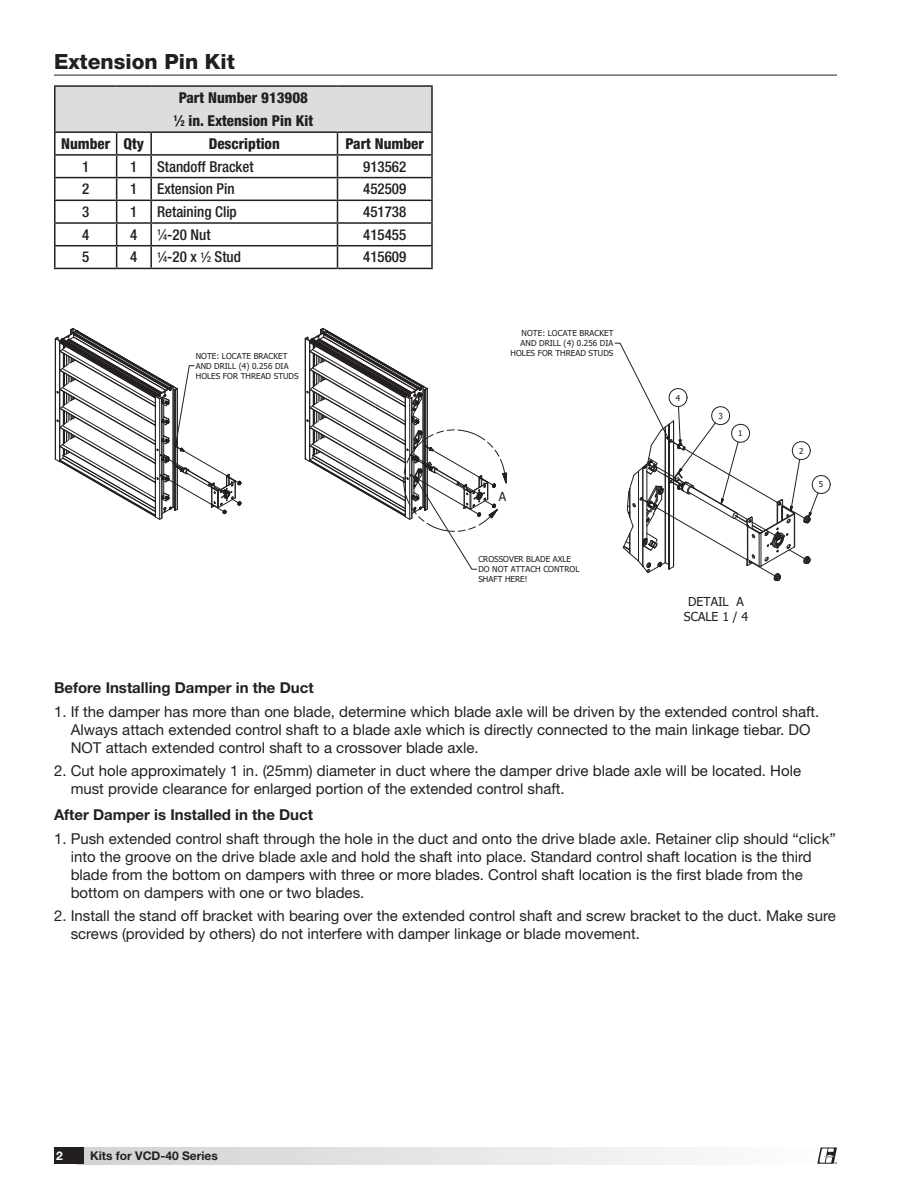
<style>
.page{position:relative;width:918px;height:1188px;background:#fff}
.page>*{position:absolute;margin:0;border:0;box-sizing:border-box;transform-origin:0 0}
.Section_Heading_wUnd{font:800 21px "Helvetica Neue LT Std";color:#231f20}
.Body_10_12_55_Roman{font:15px/18px "Helvetica Neue LT Std";color:#231f20}
.Body_10_12_55_Roman-2{font:500 condensed 15px "Helvetica Neue LT Std";color:#231f20}
.Body_10_12_55_Roman-3{font:800 condensed 15px "Helvetica Neue LT Std";color:#231f20}
.Bold{font:700 15px "Helvetica Neue LT Std";color:#231f20}
.t1{font:12.3px/14.7px "Tahoma";color:#231f20;text-align:center}
.t2{font:700 12px "Helvetica Neue LT Std";color:#231f20}
.t3{font:700 12px "Helvetica Neue LT Std";color:#fff}
.t4{font:8.1px/9.8px "Tahoma";letter-spacing:.005em;color:#231f20}
.t5{font:700 2.7px "Helvetica Neue LT Std";color:#231f20}
.s1{font-size:8.25px}
</style>
<div class="page">
<hr style="left:54px;top:74px;width:783px;height:2px;background:#6c6d70">
<div style="left:55px;top:86px;width:377px;height:46px;background:#dcdddf"></div>
<hr style="left:54px;top:85px;width:63px;height:2px;background:#231f20">
<hr style="left:54px;top:87px;width:2px;height:44px;background:#231f20">
<hr style="left:117px;top:85px;width:34px;height:2px;background:#231f20">
<hr style="left:151px;top:85px;width:187px;height:2px;background:#231f20">
<hr style="left:338px;top:85px;width:95px;height:2px;background:#231f20">
<hr style="left:431px;top:87px;width:2px;height:44px;background:#231f20">
<hr style="left:54px;top:131px;width:63px;height:2px;background:#231f20">
<hr style="left:54px;top:133px;width:2px;height:21px;background:#231f20">
<hr style="left:117px;top:131px;width:34px;height:2px;background:#231f20">
<hr style="left:151px;top:131px;width:187px;height:2px;background:#231f20">
<hr style="left:150px;top:133px;width:2px;height:21px;background:#231f20">
<hr style="left:338px;top:131px;width:95px;height:2px;background:#231f20">
<hr style="left:431px;top:133px;width:2px;height:21px;background:#231f20">
<hr style="left:54px;top:154px;width:63px;height:2px;background:#231f20">
<hr style="left:54px;top:156px;width:2px;height:21px;background:#231f20">
<hr style="left:117px;top:154px;width:34px;height:2px;background:#231f20">
<hr style="left:151px;top:154px;width:187px;height:2px;background:#231f20">
<hr style="left:150px;top:156px;width:2px;height:21px;background:#231f20">
<hr style="left:338px;top:154px;width:95px;height:2px;background:#231f20">
<hr style="left:431px;top:156px;width:2px;height:21px;background:#231f20">
<hr style="left:54px;top:177px;width:63px;height:1px;background:#231f20">
<hr style="left:54px;top:178px;width:2px;height:22px;background:#231f20">
<hr style="left:117px;top:177px;width:34px;height:1px;background:#231f20">
<hr style="left:151px;top:177px;width:187px;height:1px;background:#231f20">
<hr style="left:150px;top:178px;width:2px;height:22px;background:#231f20">
<hr style="left:338px;top:177px;width:95px;height:1px;background:#231f20">
<hr style="left:431px;top:178px;width:2px;height:22px;background:#231f20">
<hr style="left:54px;top:200px;width:63px;height:1px;background:#231f20">
<hr style="left:54px;top:201px;width:2px;height:21px;background:#231f20">
<hr style="left:117px;top:200px;width:34px;height:1px;background:#231f20">
<hr style="left:151px;top:200px;width:187px;height:1px;background:#231f20">
<hr style="left:150px;top:201px;width:2px;height:21px;background:#231f20">
<hr style="left:338px;top:200px;width:95px;height:1px;background:#231f20">
<hr style="left:431px;top:201px;width:2px;height:21px;background:#231f20">
<hr style="left:54px;top:222px;width:63px;height:2px;background:#231f20">
<hr style="left:54px;top:224px;width:2px;height:21px;background:#231f20">
<hr style="left:117px;top:222px;width:34px;height:2px;background:#231f20">
<hr style="left:151px;top:222px;width:187px;height:2px;background:#231f20">
<hr style="left:150px;top:224px;width:2px;height:21px;background:#231f20">
<hr style="left:338px;top:222px;width:95px;height:2px;background:#231f20">
<hr style="left:431px;top:224px;width:2px;height:21px;background:#231f20">
<hr style="left:54px;top:245px;width:63px;height:1px;background:#231f20">
<hr style="left:54px;top:246px;width:2px;height:22px;background:#231f20">
<hr style="left:117px;top:245px;width:34px;height:1px;background:#231f20">
<svg style="left:116px;top:133px;width:1px;height:135px"></svg>
<hr style="left:151px;top:245px;width:187px;height:1px;background:#231f20">
<hr style="left:150px;top:246px;width:2px;height:22px;background:#231f20">
<hr style="left:338px;top:245px;width:95px;height:1px;background:#231f20">
<svg style="left:337px;top:133px;width:1px;height:135px"></svg>
<hr style="left:431px;top:246px;width:2px;height:22px;background:#231f20">
<hr style="left:54px;top:268px;width:63px;height:1px;background:#231f20">
<hr style="left:117px;top:268px;width:34px;height:1px;background:#231f20">
<hr style="left:151px;top:268px;width:187px;height:1px;background:#231f20">
<hr style="left:338px;top:268px;width:95px;height:1px;background:#231f20">
<svg style="left:305px;top:328px;width:202px;height:242px"></svg>
<svg style="left:55px;top:328px;width:187px;height:192px"></svg>
<svg style="left:615px;top:343px;width:216px;height:238px"></svg>
<div style="left:77px;top:1148px;width:760px;height:16px;background:linear-gradient(to right,#d0d1d4,#fdfefe)"></div>
<div style="left:54px;top:1148px;width:30px;height:16px;background:#231f20"></div>
<svg style="left:817px;top:1148px;width:20px;height:16px"></svg>
<p class="Section_Heading_wUnd" style="left:54px;top:49px;width:182px">Extension Pin Kit</p>
<p class="Body_10_12_55_Roman-3" style="left:179px;top:88px;width:131px">Part Number 913908</p>
<p class="Body_10_12_55_Roman-3" style="left:174px;top:112px;width:141px"><sup>1</sup>⁄<span class="s1">2</span> in. Extension Pin Kit</p>
<p class="Body_10_12_55_Roman-3" style="left:61px;top:134px;width:51px">Number</p>
<p class="Body_10_12_55_Roman-3" style="left:124px;top:134px;width:22px">Qty</p>
<p class="Body_10_12_55_Roman-3" style="left:209px;top:134px;width:73px">Description</p>
<p class="Body_10_12_55_Roman-3" style="left:345px;top:134px;width:80px">Part Number</p>
<p class="Body_10_12_55_Roman-2" style="left:82px;top:157px;width:9px">1</p>
<p class="Body_10_12_55_Roman-2" style="left:130px;top:157px;width:9px">1</p>
<p class="Body_10_12_55_Roman-2" style="left:157px;top:157px;width:98px">Standoff Bracket</p>
<p class="Body_10_12_55_Roman-2" style="left:363px;top:157px;width:45px">913562</p>
<p class="Body_10_12_55_Roman-2" style="left:82px;top:180px;width:9px">2</p>
<p class="Body_10_12_55_Roman-2" style="left:130px;top:180px;width:9px">1</p>
<p class="Body_10_12_55_Roman-2" style="left:157px;top:180px;width:79px">Extension Pin</p>
<p class="Body_10_12_55_Roman-2" style="left:363px;top:180px;width:45px">452509</p>
<p class="Body_10_12_55_Roman-2" style="left:82px;top:203px;width:9px">3</p>
<p class="Body_10_12_55_Roman-2" style="left:130px;top:203px;width:9px">1</p>
<p class="Body_10_12_55_Roman-2" style="left:157px;top:203px;width:81px">Retaining Clip</p>
<p class="Body_10_12_55_Roman-2" style="left:363px;top:203px;width:45px">451738</p>
<p class="Body_10_12_55_Roman-2" style="left:82px;top:225px;width:9px">4</p>
<p class="Body_10_12_55_Roman-2" style="left:130px;top:225px;width:9px">4</p>
<p class="Body_10_12_55_Roman-2" style="left:157px;top:225px;width:55px"><sup>1</sup>⁄<span class="s1">4</span>-20 Nut</p>
<p class="Body_10_12_55_Roman-2" style="left:363px;top:225px;width:45px">415455</p>
<p class="Body_10_12_55_Roman-2" style="left:82px;top:248px;width:9px">5</p>
<p class="Body_10_12_55_Roman-2" style="left:130px;top:248px;width:9px">4</p>
<p class="Body_10_12_55_Roman-2" style="left:157px;top:248px;width:85px"><sup>1</sup>⁄<span class="s1">4</span>-20 x <sup>1</sup>⁄<span class="s1">2</span> Stud</p>
<p class="Body_10_12_55_Roman-2" style="left:363px;top:248px;width:45px">415609</p>
<p class="t4" style="left:196px;top:352px;width:104px">NOTE: LOCATE BRACKET<br>AND DRILL (4) 0.256 DIA<br>HOLES FOR THREAD STUDS</p>
<p class="t4" style="left:511px;top:329px;width:104px;text-align:right">NOTE: LOCATE BRACKET<br>AND DRILL (4) 0.256 DIA<br>HOLES FOR THREAD STUDS</p>
<p class="t1" style="left:499px;top:490px;width:9px">A</p>
<p class="t4" style="left:478px;top:555px;width:103px">CROSSOVER BLADE AXLE<br>DO NOT ATTACH CONTROL<br>SHAFT HERE!</p>
<p class="t4" style="left:676px;top:393px;width:6px">4</p>
<p class="t4" style="left:718px;top:411px;width:6px">3</p>
<p class="t4" style="left:738px;top:429px;width:6px">1</p>
<p class="t1" style="left:684px;top:595px;width:66px">DETAIL A<br>SCALE 1 / 4</p>
<p class="t4" style="left:799px;top:446px;width:6px">2</p>
<p class="t4" style="left:819px;top:480px;width:6px">5</p>
<p class="Bold" style="left:54px;top:679px;width:261px">Before Installing Damper in the Duct</p>
<p class="Body_10_12_55_Roman" style="left:71px;top:702px;width:750px;text-indent:-17px">1. If the damper has more than one blade, determine which blade axle will be driven by the extended control shaft.<br>Always attach extended control shaft to a blade axle which is directly connected to the main linkage tiebar. DO<br>NOT attach extended control shaft to a crossover blade axle.</p>
<p class="Body_10_12_55_Roman" style="left:71px;top:762px;width:732px;text-indent:-17px">2. Cut hole approximately 1 in. (25mm) diameter in duct where the damper drive blade axle will be located. Hole must provide clearance for enlarged portion of the extended control shaft.</p>
<p class="Bold" style="left:54px;top:806px;width:261px">After Damper is Installed in the Duct</p>
<p class="Body_10_12_55_Roman" style="left:71px;top:829px;width:767px;text-indent:-17px">1. Push extended control shaft through the hole in the duct and onto the drive blade axle. Retainer clip should “click” into the groove on the drive blade axle and hold the shaft into place. Standard control shaft location is the third blade from the bottom on dampers with three or more blades. Control shaft location is the first blade from the bottom on dampers with one or two blades.</p>
<p class="Body_10_12_55_Roman" style="left:71px;top:907px;width:767px;text-indent:-17px">2. Install the stand off bracket with bearing over the extended control shaft and screw bracket to the duct. Make sure screws (provided by others) do not interfere with damper linkage or blade movement.</p>
<p class="t3" style="left:56px;top:1148px;width:8px">2</p>
<p class="t2" style="left:90px;top:1148px;width:129px">Kits for VCD-40 Series</p>
<p class="t5" style="left:835px;top:1161px;width:4px">®</p>
</div>
